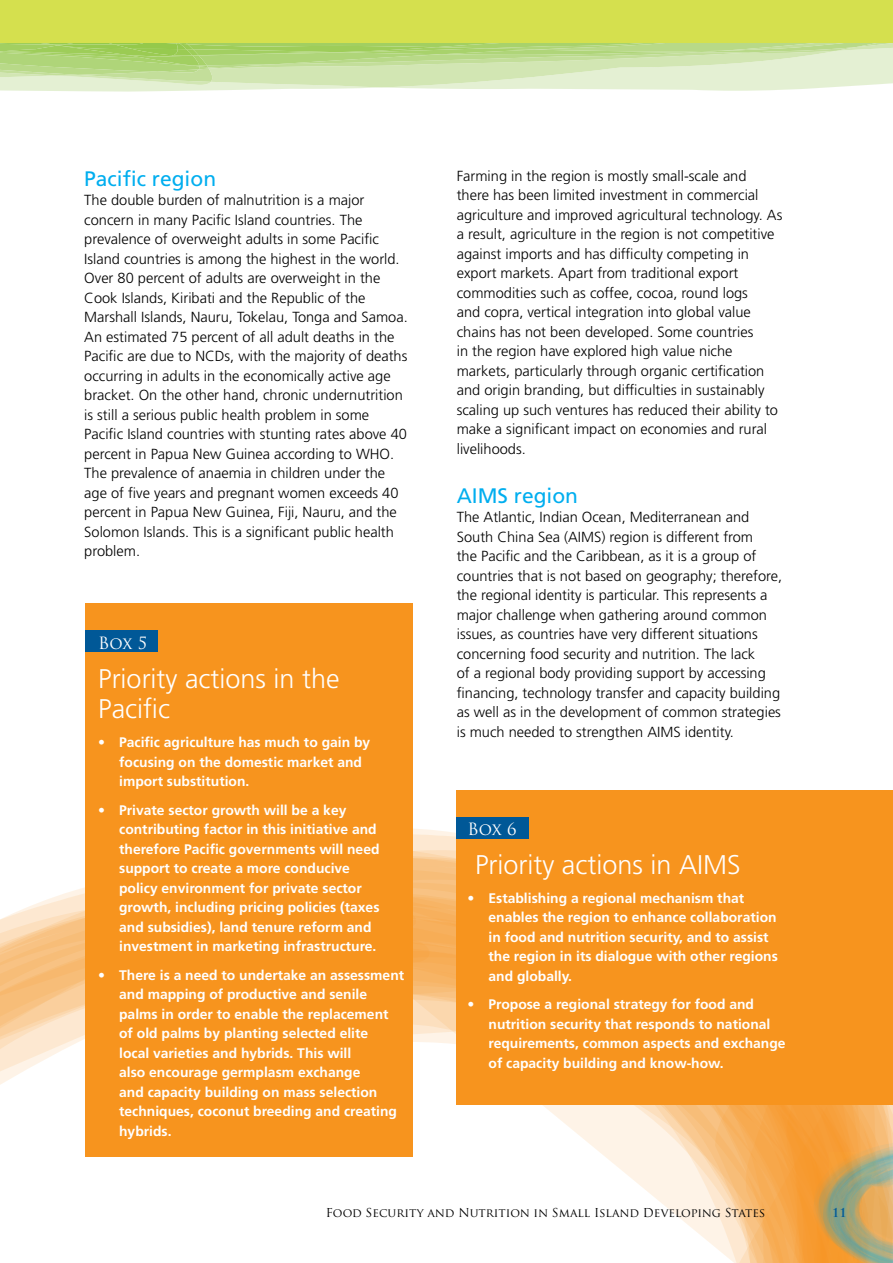
<style>
.page{position:relative;width:893px;height:1263px;background:#fff}
.page>*{position:absolute;margin:0;border:0;box-sizing:border-box;transform-origin:0 0}
.t1{font:300 27px/30px "Frutiger LT Std";color:#fff}
.t2{font:21px "Frutiger LT Std";color:#00aeef}
.t3{font:16.5px "Trajan Pro";letter-spacing:-.01em;color:#fff}
.t4{font:300 14.7px/19.5px "Frutiger LT Std";color:#000}
.t5{font:700 13.8px/19.5px "Frutiger LT Std";color:#fff}
.t6{font:12px "Trajan Pro";color:#000}
.t7{font:700 12px "Trajan Pro";color:#005897}
</style>
<div class="page">
<svg style="left:0;top:899px;width:457px;height:67px;background:#f9c78d"></svg>
<svg style="left:0;top:982px;width:457px;height:72px;background:#fad8b0"></svg>
<svg style="left:0;top:1064px;width:830px;height:199px"></svg>
<div style="left:457px;top:790px;width:436px;height:314px;background:#f7941e"></div>
<div style="left:86px;top:604px;width:327px;height:553px;background:#f7941e"></div>
<div style="left:85px;top:631px;width:72px;height:21px;background:#005897"></div>
<div style="left:457px;top:817px;width:72px;height:22px;background:#005897"></div>
<svg style="left:813px;top:1140px;width:80px;height:123px;background:#c8a460"></svg>
<svg style="left:0;top:43px;width:893px;height:49px;background:#cce3aa"></svg>
<div style="left:0;top:0;width:893px;height:43px;background:#d5e04e"></div>
<h2 class="t2" style="left:84px;top:166px;width:133px">Pacific region</h2>
<p class="t4" style="left:84px;top:191px;width:325px">The double burden of malnutrition is a major concern in many Pacific Island countries. The prevalence of overweight adults in some Pacific Island countries is among the highest in the world.<br>Over 80 percent of adults are overweight in the Cook Islands, Kiribati and the Republic of the Marshall Islands, Nauru, Tokelau, Tonga and Samoa.<br>An estimated 75 percent of all adult deaths in the Pacific are due to NCDs, with the majority of deaths occurring in adults in the economically active age bracket. On the other hand, chronic undernutrition is still a serious public health problem in some Pacific Island countries with stunting rates above 40 percent in Papua New Guinea according to WHO.<br>The prevalence of anaemia in children under the age of five years and pregnant women exceeds 40 percent in Papua New Guinea, Fiji, Nauru, and the Solomon Islands. This is a significant public health problem.</p>
<p class="t3" style="left:98px;top:632px;width:51px">Box 5</p>
<h1 class="t1" style="left:98px;top:664px;width:243px">Priority actions in the<br>Pacific</h1>
<p class="t5" style="left:119px;top:733px;width:253px;text-indent:-21px">• Pacific agriculture has much to gain by focusing on the domestic market and import substitution.</p>
<p class="t5" style="left:119px;top:800px;width:262px;text-indent:-21px">• Private sector growth will be a key contributing factor in this initiative and therefore Pacific governments will need support to create a more conducive policy environment for private sector growth, including pricing policies (taxes and subsidies), land tenure reform and investment in marketing infrastructure.</p>
<p class="t5" style="left:119px;top:965px;width:287px;text-indent:-21px">• There is a need to undertake an assessment and mapping of productive and senile palms in order to enable the replacement of old palms by planting selected elite<br>local varieties and hybrids. This will<br>also encourage germplasm exchange<br>and capacity building on mass selection techniques, coconut breeding and creating hybrids.</p>
<p class="t4" style="left:457px;top:166px;width:327px">Farming in the region is mostly small-scale and there has been limited investment in commercial agriculture and improved agricultural technology. As a result, agriculture in the region is not competitive against imports and has difficulty competing in export markets. Apart from traditional export commodities such as coffee, cocoa, round logs<br>and copra, vertical integration into global value chains has not been developed. Some countries<br>in the region have explored high value niche markets, particularly through organic certification and origin branding, but difficulties in sustainably scaling up such ventures has reduced their ability to make a significant impact on economies and rural livelihoods.</p>
<h2 class="t2" style="left:457px;top:483px;width:123px">AIMS region</h2>
<p class="t4" style="left:457px;top:508px;width:327px">The Atlantic, Indian Ocean, Mediterranean and South China Sea (AIMS) region is different from<br>the Pacific and the Caribbean, as it is a group of countries that is not based on geography; therefore, the regional identity is particular. This represents a major challenge when gathering around common issues, as countries have very different situations concerning food security and nutrition. The lack<br>of a regional body providing support by accessing financing, technology transfer and capacity building as well as in the development of common strategies is much needed to strengthen AIMS identity.</p>
<p class="t3" style="left:467px;top:818px;width:51px">Box 6</p>
<h1 class="t1" style="left:475px;top:850px;width:267px">Priority actions in AIMS</h1>
<p class="t5" style="left:488px;top:888px;width:291px;text-indent:-21px">• Establishing a regional mechanism that enables the region to enhance collaboration in food and nutrition security, and to assist the region in its dialogue with other regions and globally.</p>
<p class="t5" style="left:488px;top:995px;width:299px;text-indent:-21px">• Propose a regional strategy for food and nutrition security that responds to national requirements, common aspects and exchange of capacity building and know-how.</p>
<p class="t6" style="left:326px;top:1205px;width:441px">Food Security and Nutrition in Small Island Developing States</p>
<p class="t7" style="left:832px;top:1205px;width:16px">11</p>
</div>
